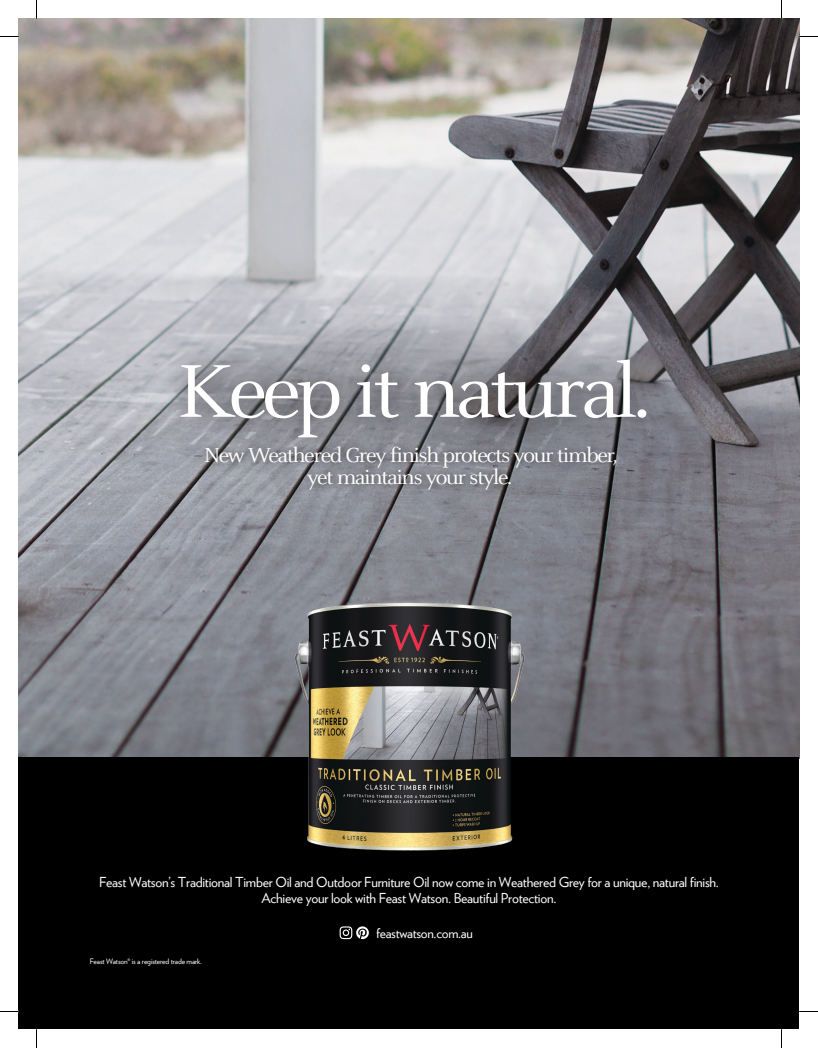
<style>
.page{position:relative;width:818px;height:1048px;background:#fff}
.page>*{position:absolute;margin:0;border:0;box-sizing:border-box;transform-origin:0 0}
.t1{font:82.62px "Celeste OT";letter-spacing:-.06em;color:#fff;scale:1.05 1}
.t2{font:22.38px/22.2px "Celeste OT";letter-spacing:-.06em;color:#fff;text-align:center;scale:1.05 1}
.t3{font:13.75px/16.2px "Verlag";letter-spacing:-.02em;color:#fff;text-align:center}
.t4{font:13.5px "Verlag";letter-spacing:-.02em;color:#fff}
.t5{font:7.5px "Verlag";letter-spacing:-.02em;color:#fff}
</style>
<div class="page">
<img style="left:19px;top:19px;width:779px;height:738px">
<div style="left:19px;top:757px;width:779px;height:272px;background:#000"></div>
<img style="left:278px;top:571px;width:261px;height:280px">
<svg style="left:339px;top:926px;width:29px;height:13px"></svg>
<svg style="left:169px;top:321px;width:480px;height:144px;background:#b6b8be"></svg>
<div style="left:164px;top:332px;width:516px;height:133px;background:#231f20;opacity:.7"></div>
<div style="left:200px;top:439px;width:425px;height:57px;background:#231f20;opacity:.7"></div>
<svg style="left:0;top:36px;width:19px;height:1px"></svg>
<svg style="left:798px;top:36px;width:19px;height:1px"></svg>
<svg style="left:0;top:1010px;width:19px;height:2px"></svg>
<svg style="left:798px;top:1010px;width:19px;height:2px"></svg>
<svg style="left:36px;top:0;width:1px;height:19px"></svg>
<svg style="left:36px;top:1029px;width:1px;height:18px"></svg>
<h1 class="t1" style="left:177px;top:343px;width:453px">Keep it natural.</h1>
<h2 class="t2" style="left:204px;top:443px;width:395px">New Weathered Grey finish protects your timber, yet maintains your style.</h2>
<p class="t3" style="left:99px;top:873px;width:621px">Feast Watson’s Traditional Timber Oil and Outdoor Furniture Oil now come in Weathered Grey for a unique, natural finish.<br>Achieve your look with Feast Watson. Beautiful Protection.</p>
<p class="t5" style="left:90px;top:955px;width:114px">Feast Watson® is a registered trade mark.</p>
<p class="t4" style="left:376px;top:922px;width:98px">feastwatson.com.au</p>
</div>
